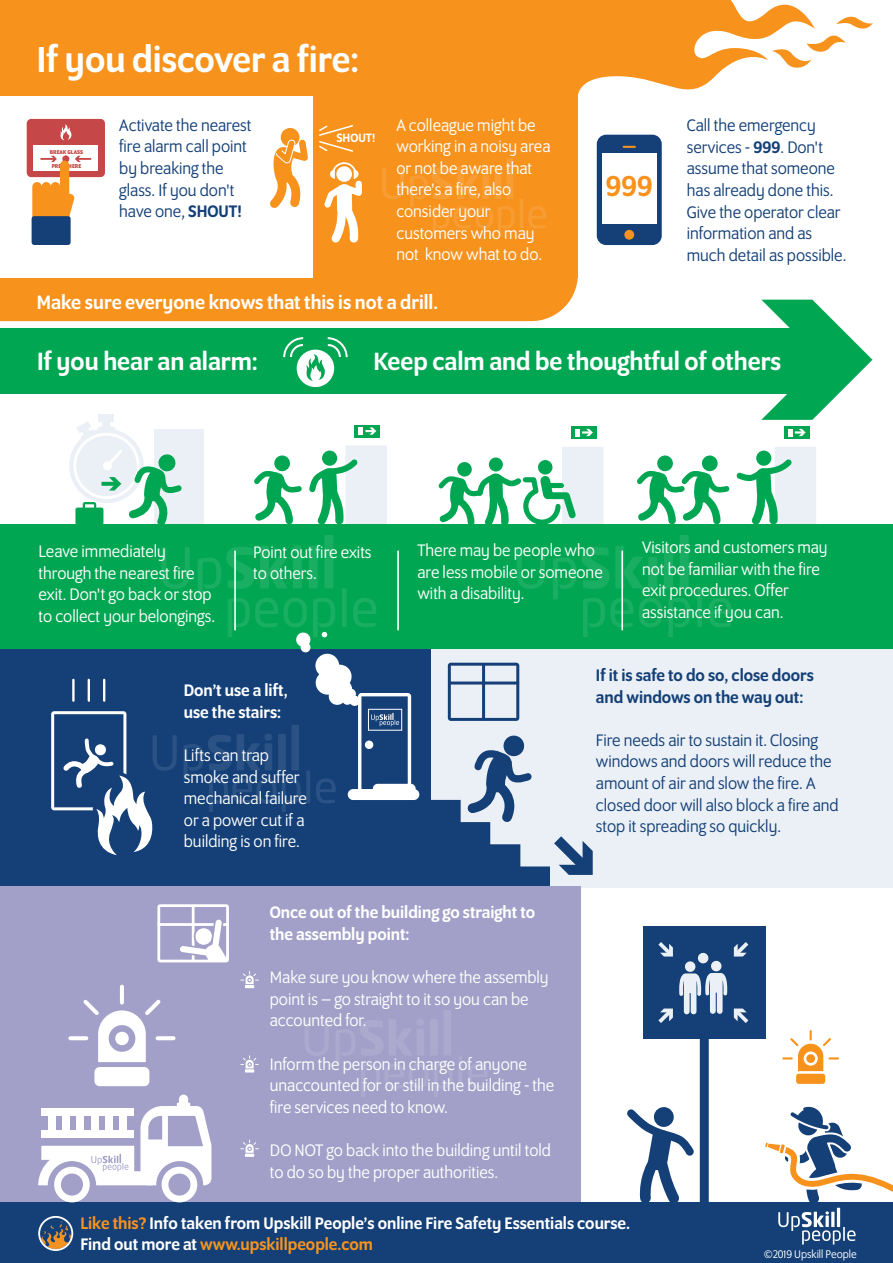
<style>
.page{position:relative;width:893px;height:1263px;background:#fff}
.page>*{position:absolute;margin:0;border:0;box-sizing:border-box;transform-origin:0 0}
.t1{font:500 39px "Program OT";color:#fff}
.t2{font:500 31.05px "Program OT";color:#f7931d}
.t3{font:500 27px "Program OT";color:#fff}
.t4{font:500 21px "Program OT";color:#fff}
.t5{font:18px/21.6px "Program OT";color:#fff}
.t6{font:18px/21.6px "Program OT";color:#144077}
.t7{font:500 18px/21.6px "Program OT";color:#fff}
.t8{font:500 18px/21.6px "Program OT";color:#144077}
.t9{font:500 13.05px "Program OT";color:#fff}
.t10{font:12px "Program OT";color:#fff}
.t11{font:700 6px "Program OT";color:#c64747}
.s1{font-weight:500}
.s2{color:#f7931d}
</style>
<div class="page">
<svg style="left:761px;top:300px;width:111px;height:120px"></svg>
<div style="left:0;top:329px;width:819px;height:65px;background:#01a652"></div>
<div style="left:0;top:278px;width:578px;height:43px;background:#f7931d"></div>
<div style="left:571px;top:426px;width:26px;height:13px;background:#01a652"></div>
<svg style="left:575px;top:429px;width:18px;height:7px"></svg>
<div style="left:784px;top:426px;width:26px;height:13px;background:#01a652"></div>
<svg style="left:788px;top:429px;width:17px;height:7px"></svg>
<div style="left:355px;top:646px;width:538px;height:242px;background:#ebf0f6"></div>
<div style="left:0;top:647px;width:431px;height:242px;background:#144077"></div>
<div style="left:314px;top:96px;width:264px;height:182px;background:#f7931d"></div>
<div style="left:0;top:0;width:893px;height:96px;background:#f7931d"></div>
<div style="left:27px;top:119px;width:78px;height:58px;background:#c64747;border-radius:4px"></div>
<div style="left:34px;top:146px;width:64px;height:25px;background:#fff"></div>
<svg style="left:60px;top:124px;width:12px;height:16px"></svg>
<svg style="left:32px;top:156px;width:59px;height:89px"></svg>
<svg style="left:270px;top:124px;width:92px;height:126px"></svg>
<div style="left:597px;top:135px;width:65px;height:110px;background:#144077;border-radius:9px"></div>
<div style="left:602px;top:153px;width:54px;height:71px;background:#fff"></div>
<div style="left:624px;top:230px;width:10px;height:10px;background:#f7931d;border-radius:50%"></div>
<svg style="left:624px;top:146px;width:11px;height:2px"></svg>
<div style="left:0;top:524px;width:893px;height:124px;background:#01a652"></div>
<div style="left:99px;top:414px;width:15px;height:8px;background:#ebf0f6"></div>
<div style="left:0;top:887px;width:581px;height:376px;background:#a2a0c8"></div>
<svg style="left:783px;top:1031px;width:55px;height:40px"></svg>
<div style="left:796px;top:1074px;width:29px;height:10px;background:#f7931d;border-radius:3px"></div>
<hr style="left:120px;top:987px;width:4px;height:15px;background:#fff">
<svg style="left:164px;top:1036px;width:10px;height:4px"></svg>
<svg style="left:70px;top:1036px;width:10px;height:4px"></svg>
<svg style="left:80px;top:999px;width:84px;height:63px"></svg>
<div style="left:94px;top:1067px;width:55px;height:19px;background:#fff;border-radius:5px"></div>
<svg style="left:241px;top:971px;width:17px;height:17px"></svg>
<svg style="left:241px;top:1056px;width:17px;height:16px"></svg>
<svg style="left:241px;top:1140px;width:17px;height:17px"></svg>
<svg style="left:157px;top:904px;width:72px;height:59px"></svg>
<div style="left:349px;top:790px;width:69px;height:9px;background:#fff;border-radius:4px"></div>
<div style="left:348px;top:789px;width:71px;height:11px;border:2px solid #fff;border-radius:4px"></div>
<div style="left:374px;top:785px;width:41px;height:7px;background:#fff;border-radius:4px"></div>
<div style="left:373px;top:784px;width:43px;height:9px;border:2px solid #fff;border-radius:4px"></div>
<svg style="left:430px;top:735px;width:163px;height:152px"></svg>
<svg style="left:448px;top:663px;width:71px;height:58px"></svg>
<div style="left:0;top:1202px;width:893px;height:61px;background:#144077"></div>
<div style="left:700px;top:1018px;width:9px;height:187px;background:#144077"></div>
<div style="left:643px;top:926px;width:123px;height:113px;background:#144077"></div>
<svg style="left:658px;top:942px;width:91px;height:81px"></svg>
<svg style="left:627px;top:1107px;width:67px;height:95px"></svg>
<div style="left:297px;top:350px;width:37px;height:37px;background:#fff;border-radius:50%"></div>
<svg style="left:283px;top:337px;width:65px;height:44px"></svg>
<svg style="left:577px;top:0;width:316px;height:97px"></svg>
<div style="left:54px;top:1167px;width:36px;height:35px;border:7px solid #fff;border-radius:50%"></div>
<div style="left:162px;top:1167px;width:35px;height:35px;border:7px solid #fff;border-radius:50%"></div>
<div style="left:179px;top:1094px;width:9px;height:15px;background:#fff;border-radius:5px"></div>
<div style="left:177px;top:1103px;width:13px;height:6px;background:#fff"></div>
<svg style="left:38px;top:1106px;width:173px;height:79px"></svg>
<svg style="left:438px;top:447px;width:378px;height:190px"></svg>
<svg style="left:51px;top:421px;width:360px;height:435px"></svg>
<div style="left:430px;top:1019px;width:8px;height:36px;background:#aba9cd"></div>
<div style="left:443px;top:1010px;width:8px;height:45px;background:#aba9cd"></div>
<hr style="left:458px;top:1055px;width:4px;height:33px;background:#aba9cd">
<svg style="left:382px;top:168px;width:22px;height:31px"></svg>
<div style="left:506px;top:158px;width:7px;height:41px;background:#f79d33"></div>
<hr style="left:520px;top:199px;width:3px;height:29px;background:#fff">
<svg style="left:528px;top:206px;width:18px;height:23px"></svg>
<div style="left:482px;top:166px;width:7px;height:6px;background:#f79d32;border-radius:50%"></div>
<svg style="left:410px;top:167px;width:105px;height:69px"></svg>
<svg style="left:765px;top:1106px;width:128px;height:138px"></svg>
<svg style="left:38px;top:1216px;width:35px;height:35px"></svg>
<div style="left:854px;top:0;width:39px;height:39px;background:#fff"></div>
<div style="left:399px;top:419px;width:16px;height:17px;background:#fff"></div>
<svg style="left:382px;top:505px;width:17px;height:16px"></svg>
<svg style="left:212px;top:628px;width:35px;height:35px"></svg>
<svg style="left:163px;top:886px;width:35px;height:1px"></svg>
<div style="left:400px;top:505px;width:16px;height:16px;background:#fff"></div>
<div style="left:236px;top:505px;width:16px;height:16px;background:#fff"></div>
<div style="left:219px;top:505px;width:16px;height:16px;background:#fff"></div>
<svg style="left:680px;top:81px;width:17px;height:16px"></svg>
<div style="left:118px;top:81px;width:16px;height:16px;background:#f7931d"></div>
<h1 class="t1" style="left:37px;top:37px;width:324px">If you discover a fire:</h1>
<p class="t11" style="left:50px;top:148px;width:35px">BREAK GLASS</p>
<p class="t11" style="left:52px;top:163px;width:31px">PRESS HERE</p>
<p class="t6" style="left:119px;top:114px;width:134px">Activate the nearest fire alarm call point by breaking the glass. If you don't have one, <span class="s1">SHOUT!</span></p>
<p class="t5" style="left:396px;top:114px;width:156px">A colleague might be working in a noisy area or not be aware that there's a fire, also consider your customers who may not know what to do.</p>
<p class="t9" style="left:336px;top:130px;width:40px">SHOUT!</p>
<p class="t4" style="left:37px;top:290px;width:402px">Make sure everyone knows that this is not a drill.</p>
<h2 class="t2" style="left:606px;top:168px;width:48px">999</h2>
<p class="t6" style="left:687px;top:114px;width:161px">Call the emergency services - <span class="s1">999</span>. Don't assume that someone has already done this.<br>Give the operator clear information and as much detail as possible.</p>
<h3 class="t3" style="left:37px;top:346px;width:222px">If you hear an alarm:</h3>
<h3 class="t3" style="left:373px;top:346px;width:409px">Keep calm and be thoughtful of others</h3>
<p class="t5" style="left:39px;top:540px;width:178px">Leave immediately through the nearest fire exit. Don't go back or stop to collect your belongings.</p>
<p class="t5" style="left:253px;top:541px;width:120px">Point out fire exits to others.</p>
<p class="t7" style="left:184px;top:679px;width:105px">Don’t use a lift, use the stairs:</p>
<p class="t5" style="left:184px;top:744px;width:124px">Lifts can trap smoke and suffer mechanical failure or a power cut if a building is on fire.</p>
<p class="t5" style="left:417px;top:539px;width:187px">There may be people who are less mobile or someone with a disability.</p>
<p class="t5" style="left:642px;top:536px;width:187px">Visitors and customers may not be familiar with the fire exit procedures. Offer assistance if you can.</p>
<p class="t8" style="left:596px;top:664px;width:219px">If it is safe to do so, close doors and windows on the way out:</p>
<p class="t6" style="left:596px;top:729px;width:244px">Fire needs air to sustain it. Closing windows and doors will reduce the amount of air and slow the fire. A closed door will also block a fire and stop it spreading so quickly.</p>
<p class="t7" style="left:270px;top:902px;width:267px">Once out of the building go straight to the assembly point:</p>
<p class="t5" style="left:270px;top:966px;width:280px">Make sure you know where the assembly point is – go straight to it so you can be accounted for.</p>
<p class="t5" style="left:270px;top:1053px;width:286px">Inform the person in charge of anyone unaccounted for or still in the building - the fire services need to know.</p>
<p class="t5" style="left:270px;top:1139px;width:283px">DO NOT go back into the building until told to do so by the proper authorities.</p>
<p class="t5" style="left:251px;top:1167px;width:120px">Point out fire exits</p>
<p class="t7" style="left:80px;top:1212px;width:551px"><span class="s2">Like this?</span> Info taken from Upskill People’s online Fire Safety Essentials course.<br>Find out more at <span class="s2">www.upskillpeople.com</span></p>
<p class="t10" style="left:764px;top:1247px;width:94px">©2019 Upskill People</p>
</div>
